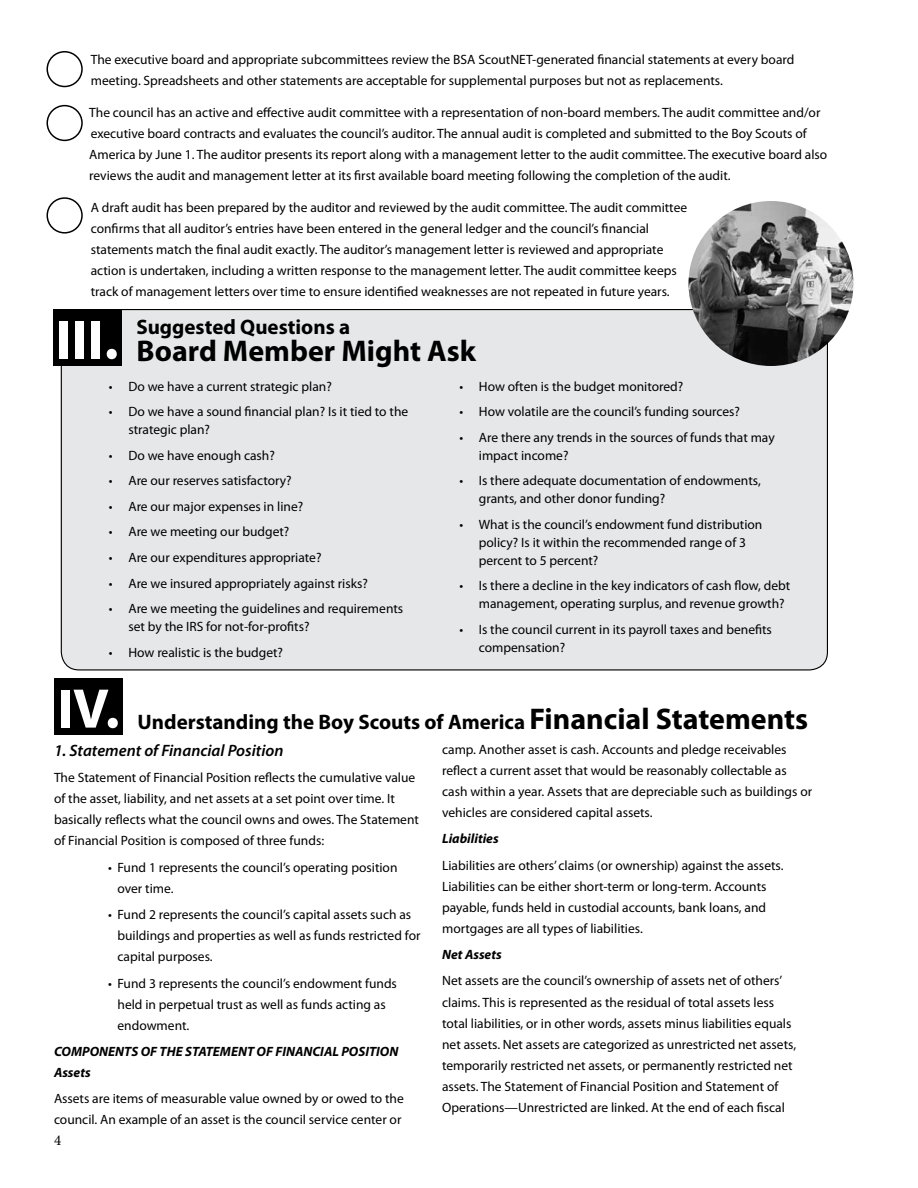
<style>
.page{position:relative;width:918px;height:1188px;background:#fff}
.page>*{position:absolute;margin:0;border:0;box-sizing:border-box;transform-origin:0 0}
.t1{font:700 56.25px "Myriad Pro";color:#fff}
.t2{font:700 30px "Myriad Pro";color:#000}
.t3{font:700 21px "Myriad Pro";color:#000}
.t4{font:italic 600 16.5px "Myriad Pro";color:#000}
.t5{font:15px "Minion Pro";color:#000}
.t6{font:13.5px/21px "Myriad Pro";color:#000}
.t7{font:italic 700 13.5px/21px "Myriad Pro";color:#000}
.s1{font-size:30px}
</style>
<div class="page">
<div style="left:61px;top:310px;width:766px;height:360px;background:#e6e7e8;border-radius:18px"></div>
<div style="left:47px;top:51px;width:36px;height:36px;border:2px solid #000;border-radius:50%"></div>
<div style="left:47px;top:105px;width:36px;height:36px;border:2px solid #000;border-radius:50%"></div>
<div style="left:47px;top:197px;width:36px;height:37px;border:2px solid #000;border-radius:50%"></div>
<img style="left:688px;top:201px;width:166px;height:165px;border-radius:82px">
<div style="left:53px;top:309px;width:68px;height:57px;background:#000"></div>
<div style="left:54px;top:678px;width:69px;height:57px;background:#000"></div>
<p class="t6" style="left:91px;top:49px;width:705px">The executive board and appropriate subcommittees review the BSA ScoutNET-generated financial statements at every board meeting. Spreadsheets and other statements are acceptable for supplemental purposes but not as replacements.</p>
<p class="t6" style="left:89px;top:102px;width:740px">The council has an active and effective audit committee with a representation of non-board members. The audit committee and/or executive board contracts and evaluates the council’s auditor. The annual audit is completed and submitted to the Boy Scouts of America by June 1. The auditor presents its report along with a management letter to the audit committee. The executive board also reviews the audit and management letter at its first available board meeting following the completion of the audit.</p>
<p class="t6" style="left:91px;top:197px;width:598px">A draft audit has been prepared by the auditor and reviewed by the audit committee. The audit committee confirms that all auditor’s entries have been entered in the general ledger and the council’s financial statements match the final audit exactly. The auditor’s management letter is reviewed and appropriate action is undertaken, including a written response to the management letter. The audit committee keeps track of management letters over time to ensure identified weaknesses are not repeated in future years.</p>
<h3 class="t3" style="left:136px;top:313px;width:215px">Suggested Questions a</h3>
<h2 class="t2" style="left:136px;top:331px;width:341px">Board Member Might Ask</h2>
<h1 class="t1" style="left:56px;top:303px;width:64px">III.</h1>
<p class="t6" style="left:109px;top:375px;width:224px">• Do we have a current strategic plan?</p>
<p class="t6" style="left:128px;top:402px;width:281px;line-height:18px;text-indent:-19px">• Do we have a sound financial plan? Is it tied to the strategic plan?</p>
<p class="t6" style="left:109px;top:445px;width:167px">• Do we have enough cash?</p>
<p class="t6" style="left:109px;top:470px;width:184px">• Are our reserves satisfactory?</p>
<p class="t6" style="left:109px;top:496px;width:196px">• Are our major expenses in line?</p>
<p class="t6" style="left:109px;top:521px;width:182px">• Are we meeting our budget?</p>
<p class="t6" style="left:109px;top:547px;width:214px">• Are our expenditures appropriate?</p>
<p class="t6" style="left:109px;top:572px;width:260px">• Are we insured appropriately against risks?</p>
<p class="t6" style="left:128px;top:599px;width:276px;line-height:18px;text-indent:-19px">• Are we meeting the guidelines and requirements set by the IRS for not-for-profits?</p>
<p class="t6" style="left:109px;top:641px;width:176px">• How realistic is the budget?</p>
<p class="t6" style="left:459px;top:375px;width:226px">• How often is the budget monitored?</p>
<p class="t6" style="left:459px;top:401px;width:282px">• How volatile are the council’s funding sources?</p>
<p class="t6" style="left:479px;top:428px;width:297px;line-height:18px;text-indent:-19px">• Are there any trends in the sources of funds that may impact income?</p>
<p class="t6" style="left:479px;top:472px;width:284px;line-height:18px;text-indent:-19px">• Is there adequate documentation of endowments, grants, and other donor funding?</p>
<p class="t6" style="left:479px;top:515px;width:285px;line-height:18px;text-indent:-19px">• What is the council’s endowment fund distribution policy? Is it within the recommended range of 3 percent to 5 percent?</p>
<p class="t6" style="left:479px;top:577px;width:313px;line-height:18px;text-indent:-19px">• Is there a decline in the key indicators of cash flow, debt management, operating surplus, and revenue growth?</p>
<p class="t6" style="left:479px;top:620px;width:295px;line-height:18px;text-indent:-19px">• Is the council current in its payroll taxes and benefits compensation?</p>
<h1 class="t1" style="left:57px;top:672px;width:64px">IV.</h1>
<h3 class="t3" style="left:138px;top:708px;width:672px">Understanding the Boy Scouts of America <span class="s1">Financial Statements</span></h3>
<p class="t4" style="left:54px;top:740px;width:231px">1. Statement of Financial Position</p>
<p class="t6" style="left:54px;top:767px;width:366px">The Statement of Financial Position reflects the cumulative value of the asset, liability, and net assets at a set point over time. It basically reflects what the council owns and owes. The Statement of Financial Position is composed of three funds:</p>
<p class="t6" style="left:118px;top:857px;width:282px;text-indent:-10px">• Fund 1 represents the council’s operating position over time.</p>
<p class="t6" style="left:118px;top:904px;width:304px;text-indent:-10px">• Fund 2 represents the council’s capital assets such as buildings and properties as well as funds restricted for capital purposes.</p>
<p class="t6" style="left:118px;top:972px;width:281px;text-indent:-10px">• Fund 3 represents the council’s endowment funds held in perpetual trust as well as funds acting as endowment.</p>
<p class="t7" style="left:54px;top:1041px;width:346px">COMPONENTS OF THE STATEMENT OF FINANCIAL POSITION<br>Assets</p>
<p class="t6" style="left:54px;top:1088px;width:351px">Assets are items of measurable value owned by or owed to the council. An example of an asset is the council service center or</p>
<p class="t5" style="left:54px;top:1130px;width:9px">4</p>
<p class="t6" style="left:442px;top:739px;width:372px">camp. Another asset is cash. Accounts and pledge receivables reflect a current asset that would be reasonably collectable as cash within a year. Assets that are depreciable such as buildings or vehicles are considered capital assets.</p>
<p class="t7" style="left:442px;top:828px;width:58px">Liabilities</p>
<p class="t6" style="left:442px;top:854px;width:343px">Liabilities are others’ claims (or ownership) against the assets.<br>Liabilities can be either short-term or long-term. Accounts payable, funds held in custodial accounts, bank loans, and mortgages are all types of liabilities.</p>
<p class="t7" style="left:442px;top:944px;width:61px">Net Assets</p>
<p class="t6" style="left:442px;top:970px;width:356px">Net assets are the council’s ownership of assets net of others’ claims. This is represented as the residual of total assets less total liabilities, or in other words, assets minus liabilities equals net assets. Net assets are categorized as unrestricted net assets, temporarily restricted net assets, or permanently restricted net assets. The Statement of Financial Position and Statement of Operations—Unrestricted are linked. At the end of each fiscal</p>
</div>
